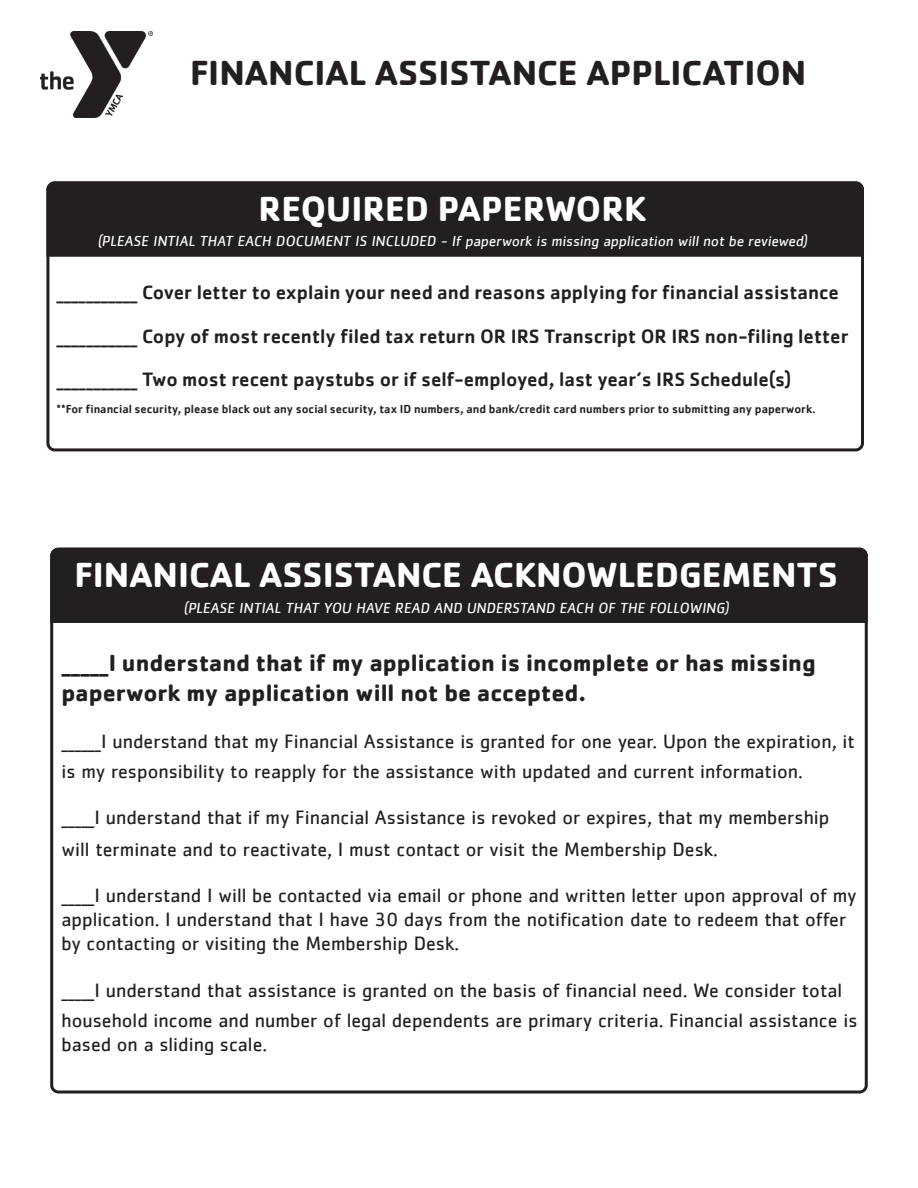
<style>
.page{position:relative;width:918px;height:1188px;background:#fff}
.page>*{position:absolute;margin:0;border:0;box-sizing:border-box;transform-origin:0 0}
.t1{font:700 36px "Cachet";color:#fff}
.t2{font:700 36px "Cachet";color:#231f20}
.t3{font:700 24px/30px "Cachet";color:#231f20}
.t4{font:19.95px/30px "Cachet";color:#231f20}
.t5{font:500 19.95px "Cachet";color:#231f20}
.t6{font:15px "Cachet";color:#fff}
.t7{font:500 12px "Cachet";color:#231f20}
</style>
<div class="page">
<div style="left:46px;top:181px;width:818px;height:270px;border:3px solid #231f20;border-radius:7px"></div>
<img style="left:40px;top:32px;width:113px;height:86px">
<div style="left:46px;top:181px;width:818px;height:77px;background:#231f20"></div>
<div style="left:50px;top:547px;width:818px;height:77px;background:#231f20"></div>
<p class="t2" style="left:190px;top:50px;width:618px">FINANCIAL ASSISTANCE APPLICATION</p>
<p class="t1" style="left:259px;top:185px;width:389px">REQUIRED PAPERWORK</p>
<p class="t6" style="left:97px;top:233px;width:712px">(PLEASE INTIAL THAT EACH DOCUMENT IS INCLUDED - If paperwork is missing application will not be reviewed)</p>
<p class="t5" style="left:57px;top:280px;width:784px">___________ Cover letter to explain your need and reasons applying for financial assistance</p>
<p class="t5" style="left:57px;top:324px;width:794px">___________ Copy of most recently filed tax return OR IRS Transcript OR IRS non-filing letter</p>
<p class="t5" style="left:57px;top:367px;width:736px">___________ Two most recent paystubs or if self-employed, last year’s IRS Schedule(s)</p>
<p class="t7" style="left:57px;top:402px;width:761px">**For financial security, please black out any social security, tax ID numbers, and bank/credit card numbers prior to submitting any paperwork.</p>
<p class="t1" style="left:74px;top:552px;width:765px">FINANICAL ASSISTANCE ACKNOWLEDGEMENTS</p>
<p class="t6" style="left:184px;top:599px;width:547px">(PLEASE INTIAL THAT YOU HAVE READ AND UNDERSTAND EACH OF THE FOLLOWING)</p>
<p class="t3" style="left:62px;top:647px;width:756px">_____I understand that if my application is incomplete or has missing paperwork my application will not be accepted.</p>
<p class="t4" style="left:62px;top:726px;width:795px">______I understand that my Financial Assistance is granted for one year. Upon the expiration, it is my responsibility to reapply for the assistance with updated and current information.</p>
<p class="t4" style="left:62px;top:802px;width:769px;line-height:31.5px">_____I understand that if my Financial Assistance is revoked or expires, that my membership will terminate and to reactivate, I must contact or visit the Membership Desk.</p>
<p class="t4" style="left:62px;top:883px;width:797px;line-height:24px">_____I understand I will be contacted via email or phone and written letter upon approval of my application. I understand that I have 30 days from the notification date to redeem that offer by contacting or visiting the Membership Desk.</p>
<p class="t4" style="left:62px;top:975px;width:797px">_____I understand that assistance is granted on the basis of financial need. We consider total household income and number of legal dependents are primary criteria. Financial assistance is</p>
<p class="t4" style="left:62px;top:1029px;width:207px">based on a sliding scale.</p>
</div>
